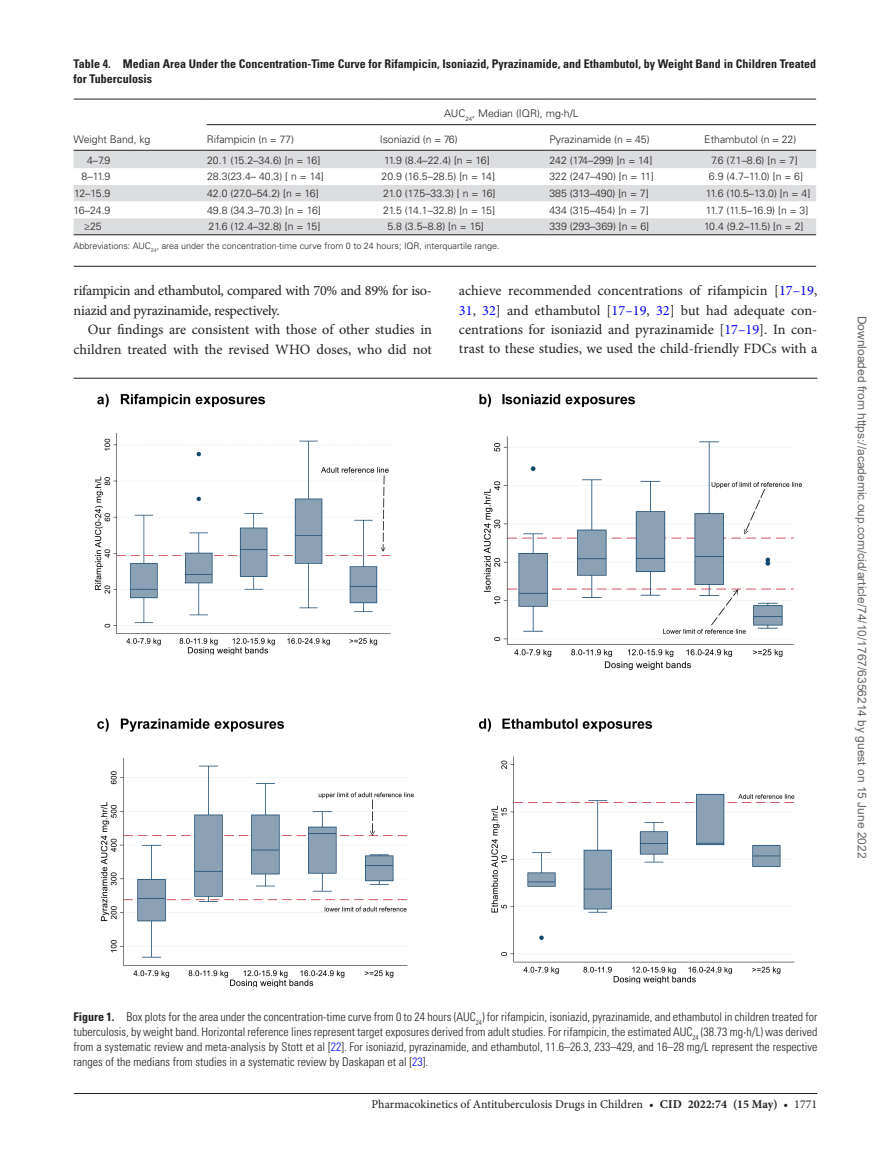
<style>
.page{position:relative;width:891px;height:1174px;background:#fff}
.page>*{position:absolute;margin:0;border:0;box-sizing:border-box;transform-origin:0 0}
.t1{font:14.25px/19.5px "Minion Pro";letter-spacing:-.005em;color:#231f20}
.t2{font:300 condensed 12px/15px "Univers LT Std";color:#231f20;text-align:justify}
.t3{font:700 condensed 12px/15px "Univers LT Std";color:#231f20}
.t4{font:12px "Arial";color:#666}
.t5{font:12px "Minion Pro";color:#231f20}
.t6{font:300 10.5px "Univers LT Std";color:#231f20}
.t7{font:300 9px "Univers LT Std";color:#231f20}
.s1{font-family:"STIX General";font-weight:400}
.s2{color:#00f}
.s3{font-weight:700}
.s4{font-family:"STIX General";font-weight:400;font-stretch:normal}
</style>
<div class="page">
<hr style="left:74px;top:1093px;width:743px;height:1px;background:#231f20">
<hr style="left:74px;top:266px;width:742px;height:1px;background:#231f20">
<svg style="left:74px;top:124px;width:742px;height:26px"></svg>
<div style="left:74px;top:151px;width:742px;height:83px;background:#dcdddf"></div>
<svg style="left:74px;top:168px;width:742px;height:50px"></svg>
<hr style="left:74px;top:99px;width:133px;height:1px;background:#231f20">
<hr style="left:207px;top:99px;width:173px;height:1px;background:#231f20">
<hr style="left:380px;top:99px;width:169px;height:1px;background:#231f20">
<hr style="left:549px;top:99px;width:155px;height:1px;background:#231f20">
<hr style="left:704px;top:99px;width:112px;height:1px;background:#231f20">
<hr style="left:74px;top:150px;width:133px;height:1px;background:#231f20">
<hr style="left:207px;top:150px;width:173px;height:1px;background:#231f20">
<hr style="left:380px;top:150px;width:169px;height:1px;background:#231f20">
<hr style="left:549px;top:150px;width:155px;height:1px;background:#231f20">
<hr style="left:704px;top:150px;width:112px;height:1px;background:#231f20">
<hr style="left:74px;top:234px;width:133px;height:1px;background:#231f20">
<hr style="left:207px;top:234px;width:173px;height:1px;background:#231f20">
<hr style="left:380px;top:234px;width:169px;height:1px;background:#231f20">
<hr style="left:549px;top:234px;width:155px;height:1px;background:#231f20">
<hr style="left:704px;top:234px;width:112px;height:1px;background:#231f20">
<hr style="left:207px;top:124px;width:609px;height:1px;background:#231f20">
<hr style="left:74px;top:378px;width:743px;height:1px;background:#231f20">
<img style="left:94px;top:394px;width:708px;height:594px">
<p class="t3" style="left:74px;top:56px;width:744px">Table 4. Median Area Under the Concentration-Time Curve for Rifampicin, Isoniazid, Pyrazinamide, and Ethambutol, by Weight Band in Children Treated for Tuberculosis</p>
<p class="t6" style="left:74px;top:133px;width:78px">Weight Band, kg</p>
<p class="t6" style="left:444px;top:107px;width:136px">AUC<sub>24</sub>, Median (IQR), mg<span class="s1">⋅</span>h/L</p>
<p class="t6" style="left:207px;top:133px;width:89px">Rifampicin (n = 77)</p>
<p class="t6" style="left:380px;top:133px;width:79px">Isoniazid (n = 76)</p>
<p class="t6" style="left:549px;top:133px;width:102px">Pyrazinamide (n = 45)</p>
<p class="t6" style="left:704px;top:133px;width:94px">Ethambutol (n = 22)</p>
<p class="t6" style="left:87px;top:154px;width:25px">4–7.9</p>
<p class="t6" style="left:207px;top:154px;width:115px">20.1 (15.2–34.6) [n = 16]</p>
<p class="t6" style="left:384px;top:154px;width:107px">11.9 (8.4–22.4) [n = 16]</p>
<p class="t6" style="left:549px;top:154px;width:104px">242 (174–299) [n = 14]</p>
<p class="t6" style="left:711px;top:154px;width:88px">7.6 (7.1–8.6) [n = 7]</p>
<p class="t6" style="left:82px;top:170px;width:30px">8–11.9</p>
<p class="t6" style="left:207px;top:170px;width:118px">28.3(23.4– 40.3) [ n = 14]</p>
<p class="t6" style="left:382px;top:170px;width:115px">20.9 (16.5–28.5) [n = 14]</p>
<p class="t6" style="left:549px;top:170px;width:106px">322 (247–490) [n = 11]</p>
<p class="t6" style="left:709px;top:170px;width:96px">6.9 (4.7–11.0) [n = 6]</p>
<p class="t6" style="left:74px;top:187px;width:38px">12–15.9</p>
<p class="t6" style="left:207px;top:187px;width:113px">42.0 (27.0–54.2) [n = 16]</p>
<p class="t6" style="left:383px;top:187px;width:114px">21.0 (17.5–33.3) [ n = 16]</p>
<p class="t6" style="left:549px;top:187px;width:101px">385 (313–490) [n = 7]</p>
<p class="t6" style="left:706px;top:187px;width:106px">11.6 (10.5–13.0) [n = 4]</p>
<p class="t6" style="left:74px;top:204px;width:38px">16–24.9</p>
<p class="t6" style="left:207px;top:204px;width:115px">49.8 (34.3–70.3) [n = 16]</p>
<p class="t6" style="left:383px;top:204px;width:113px">21.5 (14.1–32.8) [n = 15]</p>
<p class="t6" style="left:549px;top:204px;width:101px">434 (315–454) [n = 7]</p>
<p class="t6" style="left:706px;top:204px;width:104px">11.7 (11.5–16.9) [n = 3]</p>
<p class="t6" style="left:84px;top:220px;width:19px">≥25</p>
<p class="t6" style="left:209px;top:220px;width:113px">21.6 (12.4–32.8) [n = 15]</p>
<p class="t6" style="left:387px;top:220px;width:98px">5.8 (3.5–8.8) [n = 15]</p>
<p class="t6" style="left:549px;top:220px;width:101px">339 (293–369) [n = 6]</p>
<p class="t6" style="left:704px;top:220px;width:101px">10.4 (9.2–11.5) [n = 2]</p>
<p class="t7" style="left:74px;top:240px;width:427px">Abbreviations: AUC<sub>24</sub>, area under the concentration-time curve from 0 to 24 hours; IQR, interquartile range.</p>
<h1 class="t1" style="left:74px;top:281px;width:360px">rifampicin and ethambutol, compared with 70% and 89% for iso&shy;niazid and pyrazinamide, respectively.</h1>
<h1 class="t1" style="left:74px;top:320px;width:360px;text-align:right">Our findings are consistent with those of other studies in children treated with the revised WHO doses, who did not</h1>
<p class="t1" style="left:459px;top:281px;width:360px;text-align:justify">achieve recommended concentrations of rifampicin [<span class="s2">17–19</span>, <span class="s2">31</span>, <span class="s2">32</span>] and ethambutol [<span class="s2">17–19</span>, <span class="s2">32</span>] but had adequate con&shy;centrations for isoniazid and pyrazinamide [<span class="s2">17–19</span>]. In con&shy;trast to these studies, we used the child-friendly FDCs with a</p>
<p class="t4" style="left:866px;top:316px;width:544px;rotate:90deg">Downloaded from https://academic.oup.com/cid/article/74/10/1767/6356214 by guest on 15 June 2022</p>
<p class="t2" style="left:74px;top:1010px;width:745px"><span class="s3">Figure 1.</span> Box plots for the area under the concentration-time curve from 0 to 24 hours (AUC<sub>24</sub>) for rifampicin, isoniazid, pyrazinamide, and ethambutol in children treated for tuberculosis, by weight band. Horizontal reference lines represent target exposures derived from adult studies. For rifampicin, the estimated AUC<sub>24</sub> (38.73 mg<span class="s4">⋅</span>h/L) was derived from a systematic review and meta-analysis by Stott et al [<span class="s2">22</span>]. For isoniazid, pyrazinamide, and ethambutol, 11.6–26.3, 233–429, and 16–28 mg/L represent the respective ranges of the medians from studies in a systematic review by Daskapan et al [<span class="s2">23</span>].</p>
<p class="t5" style="left:372px;top:1096px;width:447px">Pharmacokinetics of Antituberculosis Drugs in Children • <span class="s3">cid 2022:74 (15 May)</span> • 1771</p>
</div>
